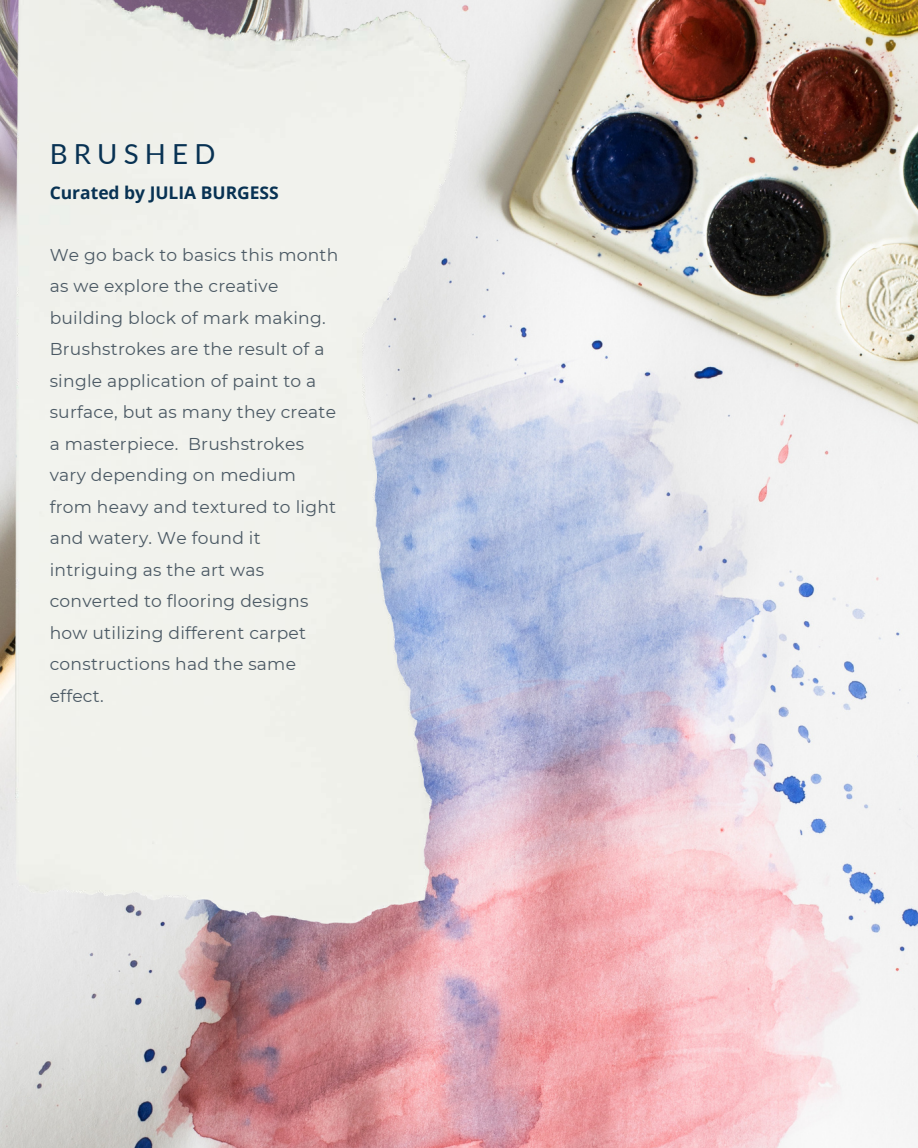
<style>
.page{position:relative;width:918px;height:1148px;background:#fff}
.page>*{position:absolute;margin:0;border:0;box-sizing:border-box;transform-origin:0 0}
.t1{font:27.6px "Lato";letter-spacing:.225em;color:#083253}
.t2{font:700 17.4px "Open Sans";color:#083253}
.t3{font:17.1px/31.5px "Montserrat";letter-spacing:.015em;color:#4b5964}
</style>
<div class="page">
<img style="left:0;top:0;width:918px;height:1147px">
<img style="left:16px;top:0;width:453px;height:923px">
<h1 class="t1" style="left:50px;top:137px;width:167px">BRUSHED</h1>
<p class="t2" style="left:50px;top:180px;width:231px">Curated by JULIA BURGESS</p>
<p class="t3" style="left:50px;top:239px;width:290px">We go back to basics this month as we explore the creative building block of mark making.<br>Brushstrokes are the result of a single application of paint to a surface, but as many they create a masterpiece. Brushstrokes vary depending on medium from heavy and textured to light and watery. We found it intriguing as the art was converted to flooring designs how utilizing different carpet constructions had the same effect.</p>
</div>
